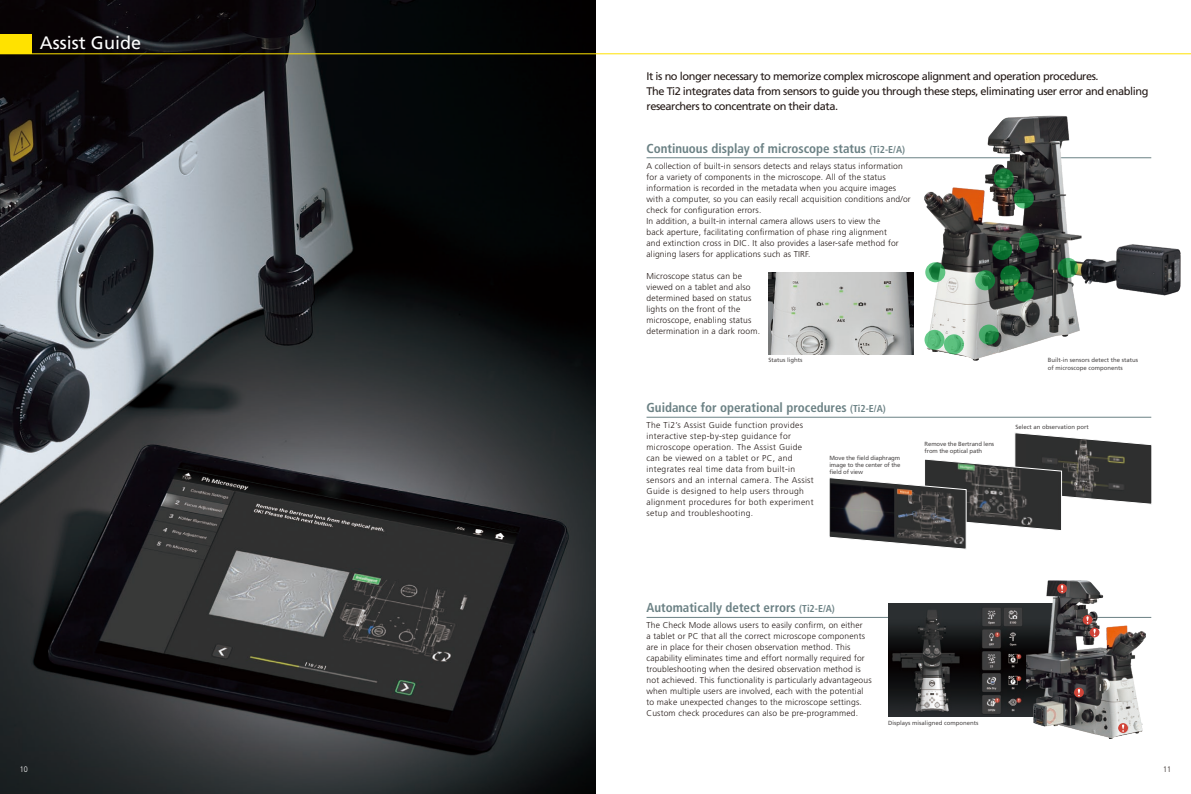
<style>
.page{position:relative;width:1191px;height:794px;background:#fff}
.page>*{position:absolute;margin:0;border:0;box-sizing:border-box;transform-origin:0 0}
.t1{font:18px "Frutiger LT Std";color:#fff}
.t2{font:700 condensed 13px "Frutiger LT Std";color:#6b8184}
.t3{font:11px/15px "Frutiger LT Std";letter-spacing:-.04em;color:#231916}
.t4{font:300 8.5px/11px "Frutiger LT Std";letter-spacing:.02em;color:#231916}
.t5{font:300 8.5px/11px "Frutiger LT Std";letter-spacing:.04em;color:#231916}
.t6{font:300 8px "Frutiger LT Std";color:#231916;scale:.9 1}
.t7{font:300 8px "Frutiger LT Std";color:#fff;scale:.9 1}
.t8{font:6px/7px "Frutiger LT Std";color:#4d4a4a}
.t9{font:6px/7px "Frutiger LT Std";letter-spacing:-.02em;color:#4d4a4a}
.s1{font-size:10px}
</style>
<div class="page">
<img style="left:0;top:0;width:595px;height:794px">
<hr style="left:646px;top:417px;width:505px;height:1px;background:#6b8184">
<hr style="left:646px;top:158px;width:505px;height:1px;background:#6b8184">
<hr style="left:646px;top:617px;width:505px;height:1px;background:#6b8184">
<img style="left:888px;top:604px;width:138px;height:112px">
<img style="left:768px;top:272px;width:145px;height:82px">
<svg style="left:829px;top:432px;width:323px;height:118px"></svg>
<img style="left:1026px;top:580px;width:119px;height:158px">
<div style="left:1118px;top:723px;width:10px;height:10px;background:#d04438;border-radius:50%"></div>
<svg style="left:1122px;top:724px;width:2px;height:8px"></svg>
<div style="left:1074px;top:687px;width:9px;height:10px;background:#d04438;border-radius:50%"></div>
<svg style="left:1077px;top:689px;width:3px;height:7px"></svg>
<svg style="left:1089px;top:627px;width:10px;height:10px"></svg>
<svg style="left:1093px;top:629px;width:2px;height:7px"></svg>
<svg style="left:1082px;top:615px;width:10px;height:10px"></svg>
<svg style="left:1086px;top:616px;width:2px;height:7px"></svg>
<div style="left:1057px;top:584px;width:10px;height:9px;background:#d04438;border-radius:50%"></div>
<svg style="left:1061px;top:585px;width:2px;height:7px"></svg>
<div style="left:0;top:34px;width:31px;height:20px;background:#ffe200"></div>
<hr style="left:0;top:53px;width:1191px;height:1px;background:#ffe200">
<img style="left:923px;top:115px;width:258px;height:246px">
<svg style="left:924px;top:330px;width:20px;height:20px"></svg>
<svg style="left:925px;top:262px;width:20px;height:20px"></svg>
<svg style="left:975px;top:270px;width:20px;height:20px"></svg>
<svg style="left:1019px;top:233px;width:20px;height:20px"></svg>
<svg style="left:1057px;top:258px;width:20px;height:20px"></svg>
<svg style="left:993px;top:168px;width:20px;height:20px"></svg>
<svg style="left:1013px;top:188px;width:20px;height:20px"></svg>
<svg style="left:992px;top:240px;width:20px;height:20px"></svg>
<svg style="left:944px;top:334px;width:20px;height:20px"></svg>
<svg style="left:979px;top:324px;width:20px;height:20px"></svg>
<svg style="left:1013px;top:282px;width:20px;height:20px"></svg>
<svg style="left:1000px;top:265px;width:20px;height:20px"></svg>
<h1 class="t1" style="left:40px;top:32px;width:103px">Assist Guide</h1>
<p class="t7" style="left:20px;top:765px;width:10px">10</p>
<p class="t3" style="left:646px;top:69px;width:503px">It is no longer necessary to memorize complex microscope alignment and operation procedures.<br>The Ti2 integrates data from sensors to guide you through these steps, eliminating user error and enabling researchers to concentrate on their data.</p>
<h2 class="t2" style="left:646px;top:140px;width:260px">Continuous display of microscope status <span class="s1">(Ti2-E/A)</span></h2>
<p class="t4" style="left:646px;top:160px;width:266px">A collection of built-in sensors detects and relays status information for a variety of components in the microscope. All of the status information is recorded in the metadata when you acquire images with a computer, so you can easily recall acquisition conditions and/or check for configuration errors.<br>In addition, a built-in internal camera allows users to view the<br>back aperture, facilitating confirmation of phase ring alignment<br>and extinction cross in DIC. It also provides a laser-safe method for aligning lasers for applications such as TIRF.</p>
<p class="t4" style="left:646px;top:270px;width:115px">Microscope status can be viewed on a tablet and also determined based on status lights on the front of the microscope, enabling status determination in a dark room.</p>
<p class="t8" style="left:768px;top:357px;width:36px">Status lights</p>
<h2 class="t2" style="left:646px;top:400px;width:241px">Guidance for operational procedures <span class="s1">(Ti2-E/A)</span></h2>
<p class="t5" style="left:646px;top:420px;width:169px">The Ti2’s Assist Guide function provides interactive step-by-step guidance for microscope operation. The Assist Guide can be viewed on a tablet or PC, and integrates real time data from built-in sensors and an internal camera. The Assist Guide is designed to help users through alignment procedures for both experiment setup and troubleshooting.</p>
<p class="t8" style="left:829px;top:454px;width:73px;text-align:justify">Move the field diaphragm image to the center of the field of view</p>
<p class="t9" style="left:924px;top:440px;width:71px">Remove the Bertrand lens from the optical path</p>
<p class="t8" style="left:1047px;top:356px;width:92px;line-height:7.5px">Built-in sensors detect the status of microscope components</p>
<p class="t8" style="left:1015px;top:423px;width:75px">Select an observation port</p>
<h2 class="t2" style="left:646px;top:600px;width:190px">Automatically detect errors <span class="s1">(Ti2-E/A)</span></h2>
<p class="t4" style="left:646px;top:620px;width:227px">The Check Mode allows users to easily confirm, on either<br>a tablet or PC that all the correct microscope components are in place for their chosen observation method. This capability eliminates time and effort normally required for troubleshooting when the desired observation method is not achieved. This functionality is particularly advantageous when multiple users are involved, each with the potential to make unexpected changes to the microscope settings.<br>Custom check procedures can also be pre-programmed.</p>
<p class="t8" style="left:888px;top:719px;width:92px">Displays misaligned components</p>
<p class="t6" style="left:1163px;top:765px;width:10px">11</p>
</div>
